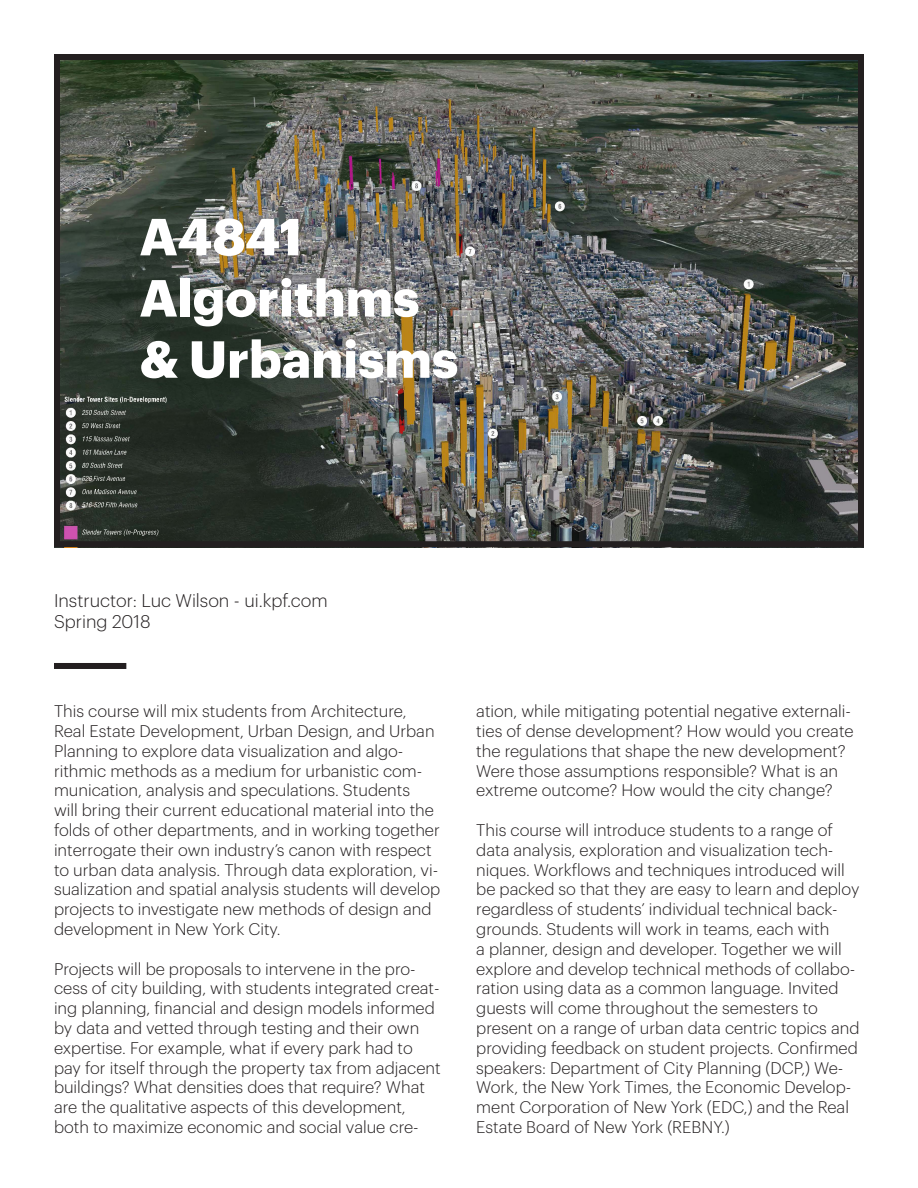
<style>
.page{position:relative;width:918px;height:1188px;background:#fff}
.page>*{position:absolute;margin:0;border:0;box-sizing:border-box;transform-origin:0 0}
.t1{font:700 51px "Graphik";color:#fff}
.t2{font:300 18px "Graphik";color:#231f20}
.t3{font:300 16.5px/19.8px "Graphik";color:#231f20}
</style>
<div class="page">
<img style="left:61px;top:61px;width:796px;height:479px">
<div style="left:54px;top:54px;width:810px;height:493px;border:6px solid #231f20"></div>
<div style="left:54px;top:663px;width:72px;height:6px;background:#231f20"></div>
<p class="t1" style="left:140px;top:197px;width:164px">A4841</p>
<p class="t1" style="left:140px;top:259px;width:281px">Algorithms</p>
<p class="t1" style="left:140px;top:320px;width:320px">&amp; Urbanisms</p>
<p class="t2" style="left:54px;top:587px;width:275px">Instructor: Luc Wilson - ui.kpf.com</p>
<p class="t2" style="left:54px;top:609px;width:98px">Spring 2018</p>
<p class="t3" style="left:54px;top:700px;width:388px">This course will mix students from Architecture, Real Estate Development, Urban Design, and Urban Planning to explore data visualization and algo&shy;rithmic methods as a medium for urbanistic com&shy;munication, analysis and speculations. Students<br>will bring their current educational material into the folds of other departments, and in working together interrogate their own industry’s canon with respect to urban data analysis. Through data exploration, vi&shy;sualization and spatial analysis students will develop projects to investigate new methods of design and development in New York City.</p>
<p class="t3" style="left:54px;top:958px;width:388px">Projects will be proposals to intervene in the pro&shy;cess of city building, with students integrated creat&shy;ing planning, financial and design models informed by data and vetted through testing and their own expertise. For example, what if every park had to pay for itself through the property tax from adjacent buildings? What densities does that require? What are the qualitative aspects of this development, both to maximize economic and social value cre-</p>
<p class="t3" style="left:476px;top:700px;width:379px">ation, while mitigating potential negative externali&shy;ties of dense development? How would you create the regulations that shape the new development?<br>Were those assumptions responsible? What is an extreme outcome? How would the city change?</p>
<p class="t3" style="left:476px;top:819px;width:385px">This course will introduce students to a range of data analysis, exploration and visualization tech&shy;niques. Workflows and techniques introduced will be packed so that they are easy to learn and deploy regardless of students’ individual technical back&shy;grounds. Students will work in teams, each with<br>a planner, design and developer. Together we will explore and develop technical methods of collabo&shy;ration using data as a common language. Invited guests will come throughout the semesters to present on a range of urban data centric topics and providing feedback on student projects. Confirmed speakers: Department of City Planning (DCP,) We-Work, the New York Times, the Economic Develop&shy;ment Corporation of New York (EDC,) and the Real Estate Board of New York (REBNY.)</p>
</div>
